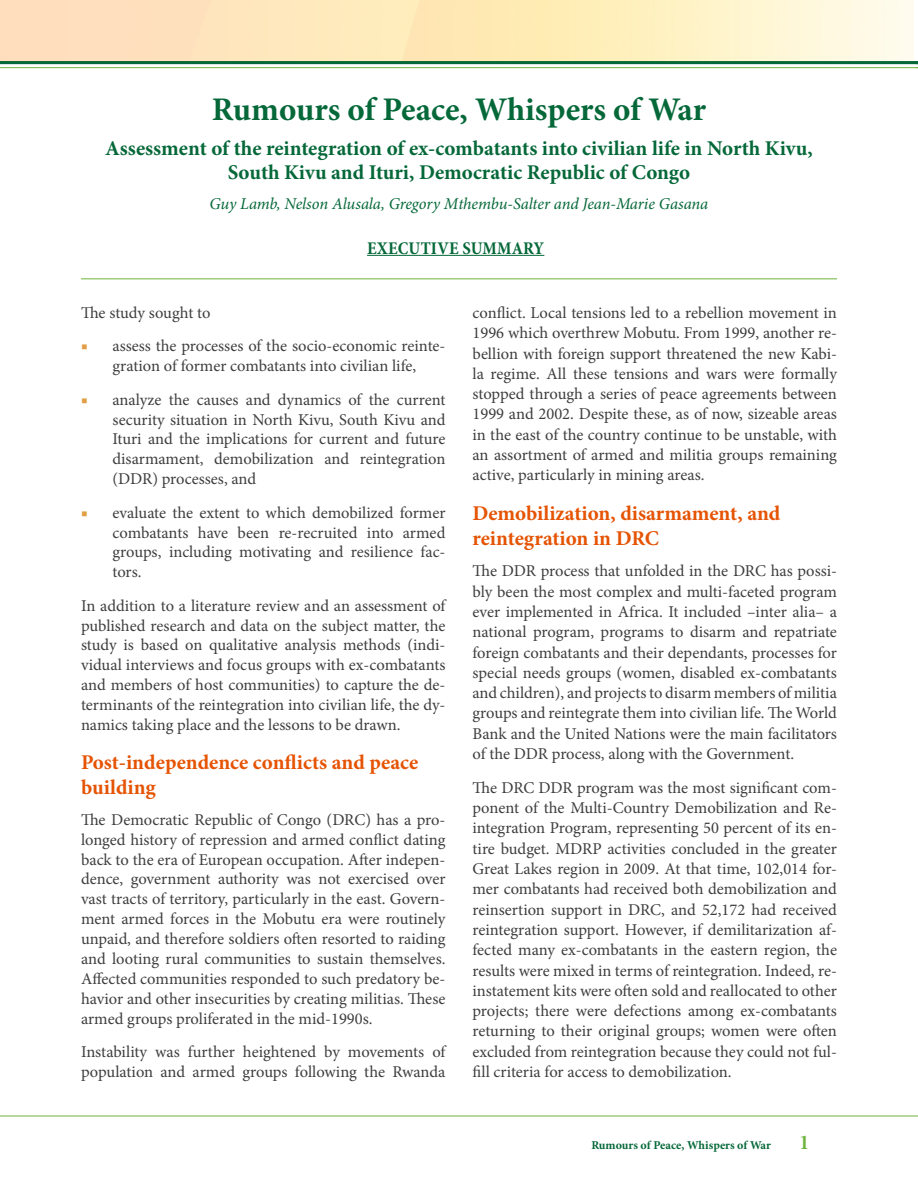
<style>
.page{position:relative;width:918px;height:1188px;background:#fff}
.page>*{position:absolute;margin:0;border:0;box-sizing:border-box;transform-origin:0 0}
.t1{font:700 33px "Minion Pro";color:#056839}
.t2{font:700 21px/24px "Minion Pro";color:#056839;text-align:center}
.H2_orange{font:700 21px/25.3px "Minion Pro";color:#e55303}
.t3{font:700 condensed 21px "Minion Pro";color:#6eb43f}
.t4{font:700 condensed 18px "Minion Pro";letter-spacing:.01em;color:#056839}
.bodytext{font:16.5px/20.2px "Minion Pro";color:#3e3e3f;text-align:justify}
.squarebullets{font:16.5px/20px "Minion Pro";color:#3e3e3f;text-align:justify}
.t5{font:italic 16.5px "Minion Pro";letter-spacing:-.01em;color:#056839}
.t6{font:700 12px "Minion Pro";color:#056839}
.s1{color:#e29e45}
</style>
<div class="page">
<hr style="left:0;top:1116px;width:918px;height:1px;background:#6eb43f">
<hr style="left:0;top:61px;width:918px;height:3px;background:#056839">
<hr style="left:0;top:67px;width:918px;height:1px;background:#6eb43f">
<hr style="left:81px;top:279px;width:756px;height:1px;background:#6eb43f">
<hr style="left:367px;top:255px;width:177px;height:1px;background:#056839">
<p class="t1" style="left:212px;top:86px;width:496px">Rumours of Peace, Whispers of War</p>
<p class="t2" style="left:105px;top:136px;width:709px">Assessment of the reintegration of ex-combatants into civilian life in North Kivu,<br>South Kivu and Ituri, Democratic Republic of Congo</p>
<p class="t5" style="left:210px;top:193px;width:500px">Guy Lamb, Nelson Alusala, Gregory Mthembu-Salter and Jean-Marie Gasana</p>
<p class="t4" style="left:367px;top:235px;width:179px">EXECUTIVE SUMMARY</p>
<p class="bodytext" style="left:81px;top:303px;width:131px">The study sought to</p>
<p class="squarebullets" style="left:81px;top:336px;width:366px;text-align:center"><span class="s1">■</span> assess the processes of the socio-economic reinte&shy;gration of former combatants into civilian life,</p>
<p class="squarebullets" style="left:112px;top:390px;width:335px;text-indent:-32px"><span class="s1">■</span> analyze the causes and dynamics of the current security situation in North Kivu, South Kivu and Ituri and the implications for current and future disarmament, demobilization and reintegration (DDR) processes, and</p>
<p class="squarebullets" style="left:112px;top:502px;width:335px;text-indent:-32px"><span class="s1">■</span> evaluate the extent to which demobilized former combatants have been re-recruited into armed groups, including motivating and resilience fac&shy;tors.</p>
<p class="bodytext" style="left:81px;top:596px;width:366px">In addition to a literature review and an assessment of published research and data on the subject matter, the study is based on qualitative analysis methods (indi&shy;vidual interviews and focus groups with ex-combatants and members of host communities) to capture the de&shy;terminants of the reintegration into civilian life, the dy&shy;namics taking place and the lessons to be drawn.</p>
<p class="H2_orange" style="left:81px;top:749px;width:339px">Post-independence conflicts and peace building</p>
<p class="bodytext" style="left:81px;top:810px;width:366px">The Democratic Republic of Congo (DRC) has a pro&shy;longed history of repression and armed conflict dating back to the era of European occupation. After indepen&shy;dence, government authority was not exercised over vast tracts of territory, particularly in the east. Govern&shy;ment armed forces in the Mobutu era were routinely unpaid, and therefore soldiers often resorted to raiding and looting rural communities to sustain themselves.<br>Affected communities responded to such predatory be&shy;havior and other insecurities by creating militias. These armed groups proliferated in the mid-1990s.</p>
<p class="bodytext" style="left:81px;top:1042px;width:366px">Instability was further heightened by movements of population and armed groups following the Rwanda</p>
<p class="bodytext" style="left:472px;top:303px;width:366px">conflict. Local tensions led to a rebellion movement in 1996 which overthrew Mobutu. From 1999, another re&shy;bellion with foreign support threatened the new Kabi&shy;la regime. All these tensions and wars were formally stopped through a series of peace agreements between 1999 and 2002. Despite these, as of now, sizeable areas in the east of the country continue to be unstable, with an assortment of armed and militia groups remaining active, particularly in mining areas.</p>
<p class="H2_orange" style="left:472px;top:500px;width:309px">Demobilization, disarmament, and reintegration in DRC</p>
<p class="bodytext" style="left:472px;top:561px;width:366px">The DDR process that unfolded in the DRC has possi&shy;bly been the most complex and multi-faceted program ever implemented in Africa. It included –inter alia– a national program, programs to disarm and repatriate foreign combatants and their dependants, processes for special needs groups (women, disabled ex-combatants and children), and projects to disarm members of militia groups and reintegrate them into civilian life. The World Bank and the United Nations were the main facilitators of the DDR process, along with the Government.</p>
<p class="bodytext" style="left:472px;top:778px;width:366px">The DRC DDR program was the most significant com&shy;ponent of the Multi-Country Demobilization and Re&shy;integration Program, representing 50 percent of its en&shy;tire budget. MDRP activities concluded in the greater Great Lakes region in 2009. At that time, 102,014 for&shy;mer combatants had received both demobilization and reinsertion support in DRC, and 52,172 had received reintegration support. However, if demilitarization af&shy;fected many ex-combatants in the eastern region, the results were mixed in terms of reintegration. Indeed, re&shy;instatement kits were often sold and reallocated to other projects; there were defections among ex-combatants returning to their original groups; women were often excluded from reintegration because they could not ful&shy;fill criteria for access to demobilization.</p>
<h1 class="t6" style="left:591px;top:1137px;width:181px">Rumours of Peace, Whispers of War</h1>
<h1 class="t3" style="left:800px;top:1128px;width:11px">1</h1>
</div>
